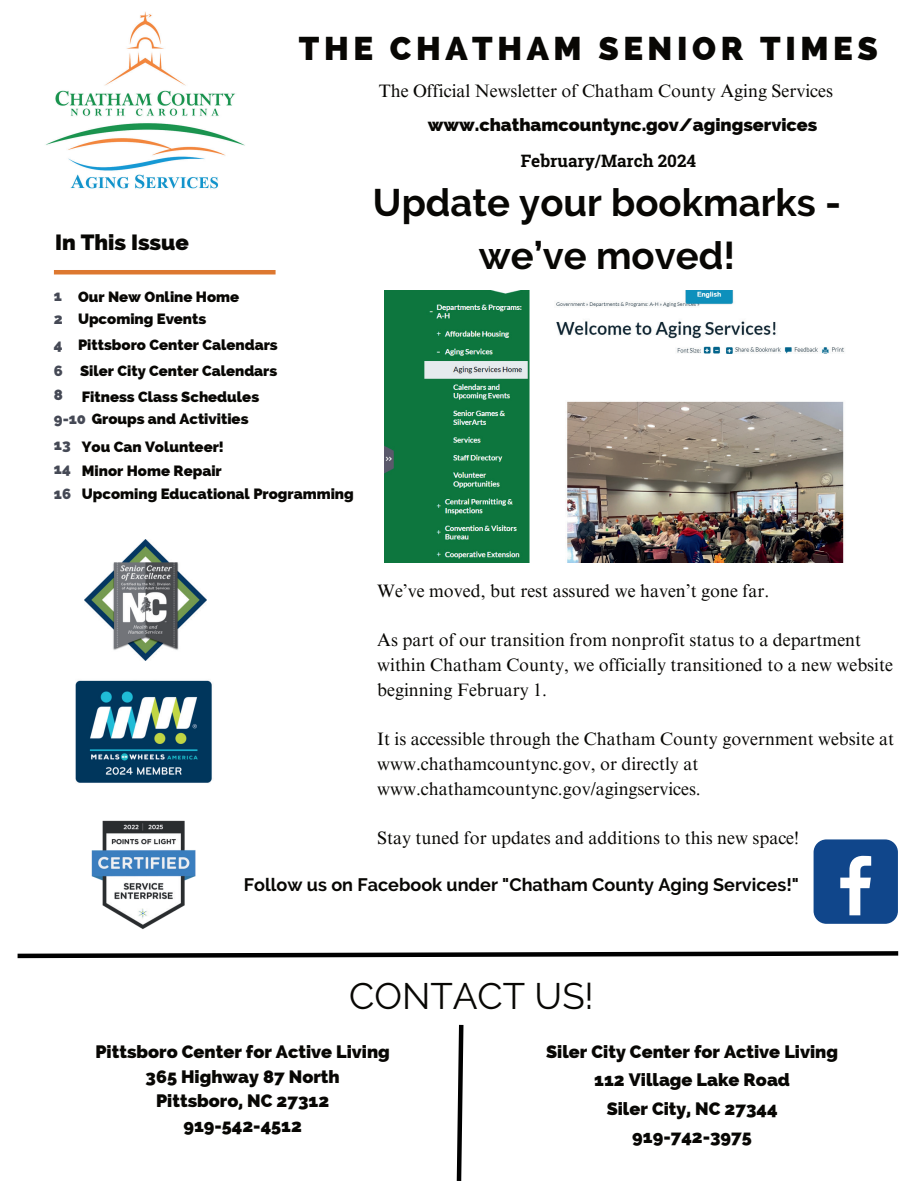
<style>
.page{position:relative;width:918px;height:1188px;background:#fff}
.page>*{position:absolute;margin:0;border:0;box-sizing:border-box;transform-origin:0 0}
.t1{font:700 38.25px/52.8px "Raleway";color:#080704;text-align:center}
.t2{font:36.75px "Raleway";color:#080704}
.t3{font:800 33px "Raleway";letter-spacing:.14em;color:#080704}
.t4{font:800 22.05px "Raleway";color:#080704}
.t5{font:18px/24.8px "Times NRMT Pro";color:#080704}
.t6{font:800 18px/24.8px "Raleway";color:#080704;text-align:center}
.t7{font:700 18px "Raleway";color:#080704}
.t8{font:700 17.1px "Roboto Slab";color:#080704}
.t9{font:800 14.85px/23.9px "Raleway";color:#080704}
.t10{font:800 14.85px "Raleway";color:#454955}
.s1{color:#454955}
</style>
<div class="page">
<svg style="left:17px;top:951px;width:882px;height:8px"></svg>
<svg style="left:456px;top:1024px;width:8px;height:157px"></svg>
<hr style="left:54px;top:270px;width:222px;height:4px;background:#dd7830">
<img style="left:91px;top:820px;width:105px;height:110px">
<img style="left:85px;top:539px;width:121px;height:122px">
<div style="left:814px;top:839px;width:84px;height:85px;background:#10468b;border-radius:13px"></div>
<svg style="left:840px;top:856px;width:31px;height:59px"></svg>
<img style="left:45px;top:12px;width:200px;height:177px">
<img style="left:75px;top:680px;width:137px;height:103px">
<img style="left:385px;top:290px;width:459px;height:273px">
<h3 class="t3" style="left:299px;top:30px;width:581px">THE CHATHAM SENIOR TIMES</h3>
<p class="t5" style="left:379px;top:80px;width:456px">The Official Newsletter of Chatham County Aging Services</p>
<p class="t6" style="left:428px;top:112px;width:391px">www.chathamcountync.gov/agingservices</p>
<p class="t4" style="left:55px;top:229px;width:135px">In This Issue</p>
<p class="t9" style="left:78px;top:285px;width:163px">Our New Online Home</p>
<p class="t10" style="left:54px;top:287px;width:10px">1</p>
<p class="t9" style="left:54px;top:333px;width:225px"><span class="s1">4</span> Pittsboro Center Calendars</p>
<p class="t9" style="left:54px;top:307px;width:154px"><span class="s1">2</span> Upcoming Events</p>
<p class="t9" style="left:54px;top:359px;width:225px"><span class="s1">6</span> Siler City Center Calendars<br><span class="s1">8</span></p>
<p class="t9" style="left:54px;top:385px;width:207px;line-height:22.8px;text-indent:28px">Fitness Class Schedules<br><span class="s1">9-10</span> Groups and Activities</p>
<p class="t10" style="left:54px;top:437px;width:18px">13</p>
<p class="t9" style="left:54px;top:434px;width:171px;text-align:right">You Can Volunteer!<br><span class="s1">14</span> Minor Home Repair</p>
<p class="t9" style="left:54px;top:481px;width:301px"><span class="s1">16</span> Upcoming Educational Programming</p>
<p class="t8" style="left:521px;top:149px;width:177px">February/March 2024</p>
<h1 class="t1" style="left:373px;top:176px;width:470px">Update your bookmarks - we’ve moved!</h1>
<p class="t5" style="left:377px;top:579px;width:394px">We’ve moved, but rest assured we haven’t gone far.</p>
<p class="t5" style="left:377px;top:629px;width:517px">As part of our transition from nonprofit status to a department within Chatham County, we officially transitioned to a new website beginning February 1.</p>
<p class="t5" style="left:377px;top:728px;width:518px">It is accessible through the Chatham County government website at www.chathamcountync.gov, or directly at www.chathamcountync.gov/agingservices.</p>
<p class="t5" style="left:377px;top:827px;width:423px">Stay tuned for updates and additions to this new space!</p>
<p class="t7" style="left:244px;top:875px;width:556px">Follow us on Facebook under "Chatham County Aging Services!"</p>
<h2 class="t2" style="left:349px;top:975px;width:246px">CONTACT US!</h2>
<p class="t6" style="left:95px;top:1039px;width:296px">Pittsboro Center for Active Living<br>365 Highway 87 North<br>Pittsboro, NC 27312<br>919-542-4512</p>
<p class="t6" style="left:546px;top:1038px;width:293px;line-height:28.2px">Siler City Center for Active Living<br>112 Village Lake Road<br>Siler City, NC 27344<br>919-742-3975</p>
</div>
